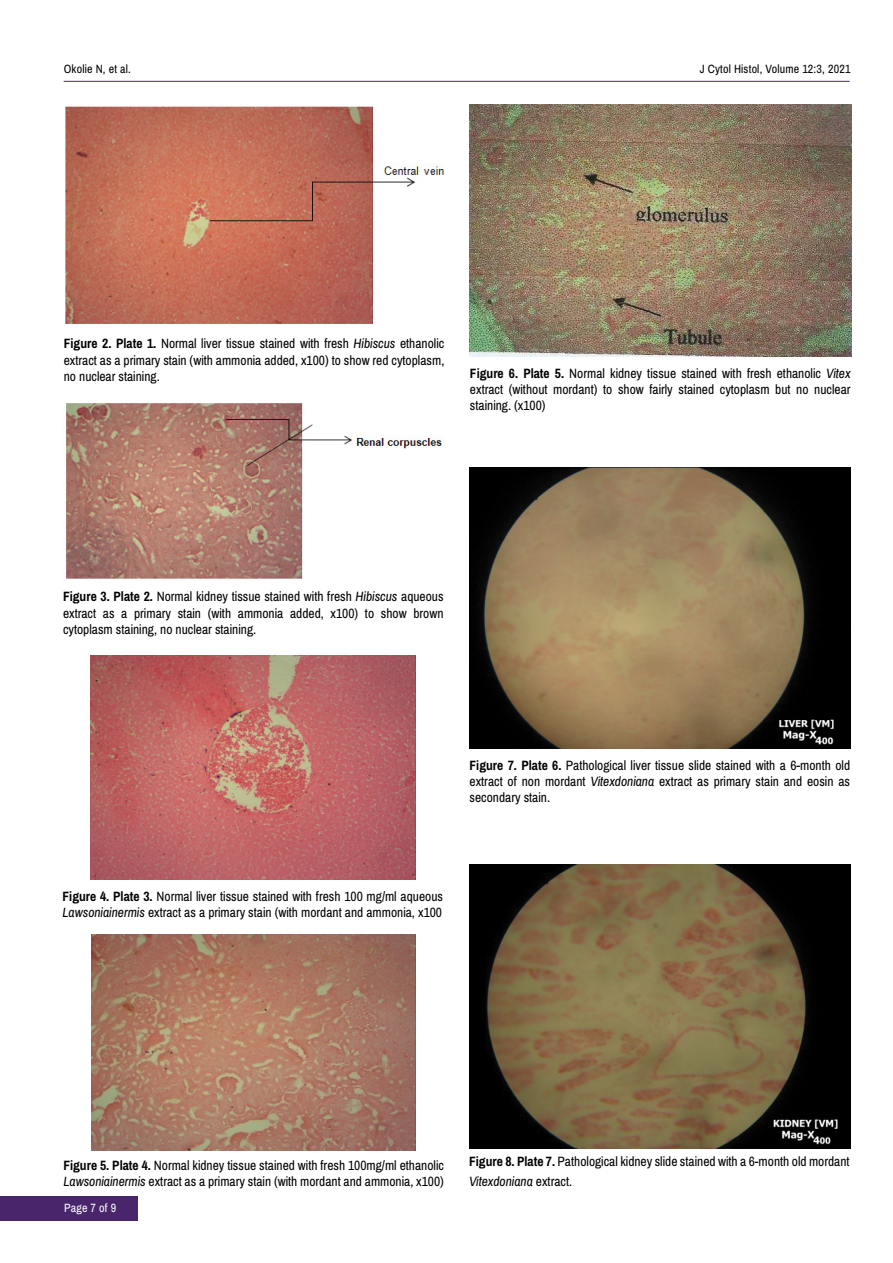
<style>
.page{position:relative;width:893px;height:1263px;background:#fff}
.page>*{position:absolute;margin:0;border:0;box-sizing:border-box;transform-origin:0 0}
.t1{font:13.5px/16.2px "Archivo Narrow";color:#000;text-align:justify}
.t2{font:12px "Archivo Narrow";letter-spacing:.015em;color:#000}
.t3{font:12px "Archivo Narrow";letter-spacing:.015em;color:#fff}
.s1{font-weight:700}
.s2{font-style:italic}
</style>
<div class="page">
<hr style="left:64px;top:81px;width:786px;height:1px;background:#49266c">
<div style="left:0;top:1196px;width:137px;height:24px;background:#49266c"></div>
<img style="left:65px;top:106px;width:380px;height:218px">
<img style="left:470px;top:105px;width:381px;height:251px">
<img style="left:469px;top:468px;width:382px;height:281px">
<img style="left:469px;top:864px;width:381px;height:284px">
<img style="left:66px;top:403px;width:378px;height:176px">
<img style="left:90px;top:655px;width:325px;height:225px">
<img style="left:91px;top:935px;width:325px;height:216px">
<p class="t2" style="left:64px;top:61px;width:69px">Okolie N, et al.</p>
<p class="t2" style="left:700px;top:61px;width:152px">J Cytol Histol, Volume 12:3, 2021</p>
<p class="t1" style="left:64px;top:336px;width:382px"><span class="s1">Figure 2. Plate 1.</span> Normal liver tissue stained with fresh <span class="s2">Hibiscus</span> ethanolic extract as a primary stain (with ammonia added, x100) to show red cytoplasm, no nuclear staining.</p>
<p class="t1" style="left:470px;top:365px;width:382px"><span class="s1">Figure 6. Plate 5.</span> Normal kidney tissue stained with fresh ethanolic <span class="s2">Vitex </span>extract (without mordant) to show fairly stained cytoplasm but no nuclear staining. (x100)</p>
<p class="t1" style="left:63px;top:589px;width:382px"><span class="s1">Figure 3. Plate 2.</span> Normal kidney tissue stained with fresh <span class="s2">Hibiscus</span> aqueous extract as a primary stain (with ammonia added, x100) to show brown cytoplasm staining, no nuclear staining.</p>
<p class="t1" style="left:470px;top:757px;width:382px"><span class="s1">Figure 7. Plate 6.</span> Pathological liver tissue slide stained with a 6-month old extract of non mordant <span class="s2">Vitexdoniana</span> extract as primary stain and eosin as secondary stain.</p>
<p class="t1" style="left:63px;top:888px;width:382px"><span class="s1">Figure 4. Plate 3.</span> Normal liver tissue stained with fresh 100 mg/ml aqueous<br><span class="s2">Lawsoniainermis</span> extract as a primary stain (with mordant and ammonia, x100</p>
<p class="t1" style="left:63px;top:1158px;width:382px"><span class="s1">Figure 5. Plate 4.</span> Normal kidney tissue stained with fresh 100mg/ml ethanolic<br><span class="s2">Lawsoniainermis</span> extract as a primary stain (with mordant and ammonia, x100)</p>
<p class="t3" style="left:64px;top:1201px;width:54px">Page 7 of 9</p>
<p class="t1" style="left:469px;top:1152px;width:382px;line-height:20.2px"><span class="s1">Figure 8. Plate 7.</span> Pathological kidney slide stained with a 6-month old mordant<br><span class="s2">Vitexdoniana</span> extract.</p>
</div>
